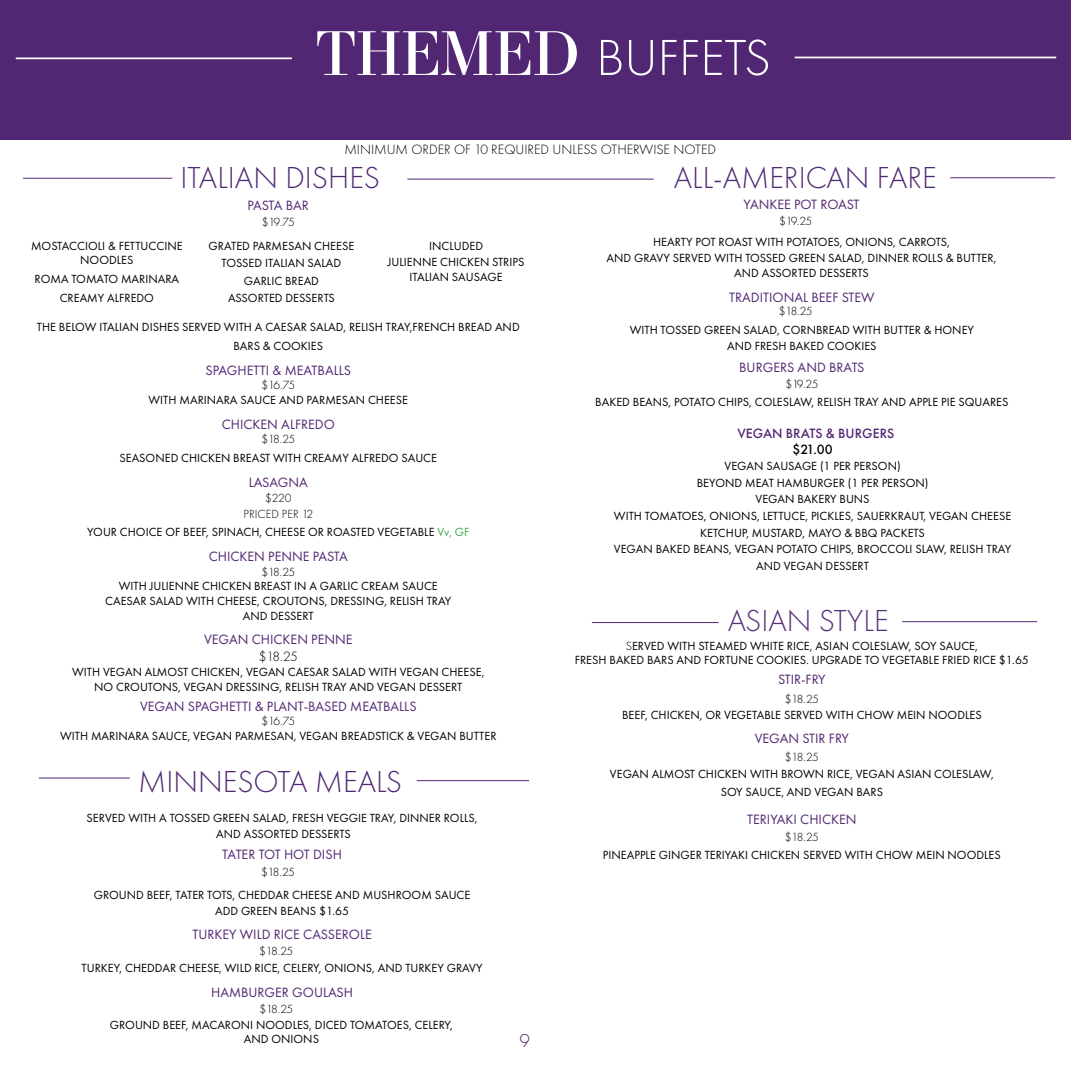
<style>
.page{position:relative;width:1071px;height:1071px;background:#fff}
.page>*{position:absolute;margin:0;border:0;box-sizing:border-box;transform-origin:0 0}
.t1{font:300 52.5px "Futura PT";color:#fff}
.t2{font:300 31.5px "Futura PT";color:#512773}
.t3{font:300 31.5px "Futura PT";color:#583079}
.t4{font:300 19.25px "Futura PT";color:#512773}
.t5{font:14px "Futura PT";color:#512773}
.t6{font:300 14px "Futura PT";color:#000}
.t7{font:500 14px "Futura PT";color:#512773}
.t8{font:14px "Futura PT";letter-spacing:-.025em;color:#512773}
.t9{font:500 14px "Futura PT";color:#000}
.t10{font:12.25px/15.8px "Futura PT";color:#000;text-align:center}
.t11{font:300 12.25px "Futura PT";letter-spacing:-.05em;color:#000}
.t12{font:300 12.25px/15.8px "Futura PT";color:#000;text-align:center}
.s1{font-family:"Essonnes Display";font-weight:400;font-size:59.5px}
.s2{color:#41ad49}
.s3{font-weight:300}
</style>
<div class="page">
<div style="left:0;top:0;width:1071px;height:140px;background:#512773"></div>
<hr style="left:16px;top:57px;width:276px;height:2px;background:#fff">
<hr style="left:795px;top:57px;width:261px;height:1px;background:#fff">
<hr style="left:23px;top:178px;width:149px;height:1px;background:#512773">
<hr style="left:407px;top:179px;width:247px;height:1px;background:#512773">
<hr style="left:950px;top:177px;width:105px;height:1px;background:#512773">
<hr style="left:592px;top:622px;width:127px;height:1px;background:#512773">
<hr style="left:902px;top:621px;width:135px;height:1px;background:#512773">
<hr style="left:417px;top:780px;width:112px;height:1px;background:#512773">
<hr style="left:39px;top:778px;width:91px;height:1px;background:#512773">
<h1 class="t1" style="left:316px;top:35px;width:457px"><span class="s1">THEMED</span> BUFFETS</h1>
<p class="t6" style="left:344px;top:143px;width:373px">MINIMUM ORDER OF 10 REQUIRED UNLESS OTHERWISE NOTED</p>
<h2 class="t2" style="left:180px;top:164px;width:201px">ITALIAN DISHES</h2>
<h2 class="t2" style="left:674px;top:164px;width:265px">ALL-AMERICAN FARE</h2>
<p class="t5" style="left:744px;top:197px;width:117px">YANKEE POT ROAST</p>
<p class="t10" style="left:607px;top:234px;width:391px">HEARTY POT ROAST WITH POTATOES, ONIONS, CARROTS,<br>AND GRAVY SERVED WITH TOSSED GREEN SALAD, DINNER ROLLS &amp; BUTTER,<br>AND ASSORTED DESSERTS</p>
<p class="t8" style="left:248px;top:199px;width:63px">PASTA BAR</p>
<p class="t11" style="left:262px;top:217px;width:34px">$19.75</p>
<p class="t11" style="left:779px;top:215px;width:35px">$19.25</p>
<p class="t10" style="left:209px;top:238px;width:147px;line-height:17.5px">GRATED PARMESAN CHEESE<br>TOSSED ITALIAN SALAD<br>GARLIC BREAD<br>ASSORTED DESSERTS</p>
<p class="t10" style="left:388px;top:238px;width:138px">INCLUDED<br>JULIENNE CHICKEN STRIPS<br>ITALIAN SAUSAGE</p>
<p class="t10" style="left:31px;top:239px;width:153px;line-height:14px">MOSTACCIOLI &amp; FETTUCCINE<br>NOODLES</p>
<p class="t10" style="left:35px;top:270px;width:146px;line-height:19.2px">ROMA TOMATO MARINARA<br>CREAMY ALFREDO</p>
<p class="t5" style="left:729px;top:291px;width:147px">TRADITIONAL BEEF STEW</p>
<p class="t10" style="left:630px;top:322px;width:346px">WITH TOSSED GREEN SALAD, CORNBREAD WITH BUTTER &amp; HONEY<br>AND FRESH BAKED COOKIES</p>
<p class="t5" style="left:739px;top:361px;width:127px">BURGERS AND BRATS</p>
<p class="t11" style="left:785px;top:379px;width:35px">$19.25</p>
<p class="t10" style="left:595px;top:394px;width:415px">BAKED BEANS, POTATO CHIPS, COLESLAW, RELISH TRAY AND APPLE PIE SQUARES</p>
<p class="t11" style="left:779px;top:306px;width:35px">$18.25</p>
<p class="t10" style="left:37px;top:318px;width:484px;line-height:18.9px">THE BELOW ITALIAN DISHES SERVED WITH A CAESAR SALAD, RELISH TRAY,FRENCH BREAD AND<br>BARS &amp; COOKIES</p>
<p class="t5" style="left:206px;top:363px;width:147px">SPAGHETTI &amp; MEATBALLS</p>
<p class="t11" style="left:261px;top:380px;width:35px">$16.75</p>
<p class="t10" style="left:149px;top:393px;width:261px">WITH MARINARA SAUCE AND PARMESAN CHEESE</p>
<p class="t5" style="left:222px;top:417px;width:115px">CHICKEN ALFREDO</p>
<p class="t11" style="left:261px;top:434px;width:35px">$18.25</p>
<p class="t10" style="left:120px;top:451px;width:319px">SEASONED CHICKEN BREAST WITH CREAMY ALFREDO SAUCE</p>
<p class="t5" style="left:249px;top:475px;width:61px">LASAGNA</p>
<p class="t12" style="left:244px;top:491px;width:71px">$220<br>PRICED PER 12</p>
<p class="t10" style="left:87px;top:525px;width:384px">YOUR CHOICE OF BEEF, SPINACH, CHEESE OR ROASTED VEGETABLE <span class="s2">Vv, GF</span></p>
<p class="t5" style="left:209px;top:549px;width:140px">CHICKEN PENNE PASTA</p>
<p class="t11" style="left:261px;top:566px;width:35px">$18.25</p>
<p class="t10" style="left:105px;top:579px;width:348px;line-height:14.7px">WITH JULIENNE CHICKEN BREAST IN A GARLIC CREAM SAUCE<br>CAESAR SALAD WITH CHEESE, CROUTONS, DRESSING, RELISH TRAY<br>AND DESSERT</p>
<p class="t5" style="left:204px;top:632px;width:150px">VEGAN CHICKEN PENNE</p>
<p class="t6" style="left:259px;top:650px;width:40px">$18.25</p>
<p class="t10" style="left:72px;top:664px;width:414px">WITH VEGAN ALMOST CHICKEN, VEGAN CAESAR SALAD WITH VEGAN CHEESE,<br>NO CROUTONS, VEGAN DRESSING, RELISH TRAY AND VEGAN DESSERT</p>
<p class="t5" style="left:140px;top:699px;width:278px">VEGAN SPAGHETTI &amp; PLANT-BASED MEATBALLS</p>
<p class="t11" style="left:261px;top:716px;width:35px">$16.75</p>
<p class="t10" style="left:60px;top:729px;width:438px">WITH MARINARA SAUCE, VEGAN PARMESAN, VEGAN BREADSTICK &amp; VEGAN BUTTER</p>
<p class="t7" style="left:737px;top:427px;width:158px">VEGAN BRATS &amp; BURGERS</p>
<p class="t9" style="left:792px;top:443px;width:42px">$21.00</p>
<p class="t10" style="left:614px;top:458px;width:399px;line-height:16.6px">VEGAN SAUSAGE (1 PER PERSON)<br>BEYOND MEAT HAMBURGER (1 PER PERSON)<br>VEGAN BAKERY BUNS<br>WITH TOMATOES, ONIONS, LETTUCE, PICKLES, SAUERKRAUT, VEGAN CHEESE KETCHUP, MUSTARD, MAYO &amp; BBQ PACKETS<br>VEGAN BAKED BEANS, VEGAN POTATO CHIPS, BROCCOLI SLAW, RELISH TRAY AND VEGAN DESSERT</p>
<h2 class="t3" style="left:728px;top:607px;width:162px">ASIAN STYLE</h2>
<p class="t10" style="left:575px;top:640px;width:456px;line-height:14px"><span class="s3">S</span>ERVED WITH STEAMED WHITE RICE, ASIAN COLESLAW, SOY SAUCE,<br>FRESH BAKED BARS AND FORTUNE COOKIES. UPGRADE TO VEGETABLE FRIED RICE $1.65</p>
<p class="t5" style="left:778px;top:672px;width:49px">STIR-FRY</p>
<p class="t11" style="left:785px;top:693px;width:35px">$18.25</p>
<p class="t10" style="left:622px;top:707px;width:361px">BEEF, CHICKEN, OR VEGETABLE SERVED WITH CHOW MEIN NOODLES</p>
<p class="t5" style="left:755px;top:731px;width:96px">VEGAN STIR FRY</p>
<p class="t11" style="left:785px;top:751px;width:35px">$18.25</p>
<p class="t10" style="left:610px;top:766px;width:385px;line-height:17.5px">VEGAN ALMOST CHICKEN WITH BROWN RICE, VEGAN ASIAN COLESLAW,<br>SOY SAUCE, AND VEGAN BARS</p>
<p class="t5" style="left:747px;top:812px;width:111px">TERIYAKI CHICKEN</p>
<p class="t11" style="left:785px;top:832px;width:35px">$18.25</p>
<p class="t10" style="left:603px;top:847px;width:399px">PINEAPPLE GINGER TERIYAKI CHICKEN SERVED WITH CHOW MEIN NOODLES</p>
<h2 class="t2" style="left:138px;top:768px;width:265px">MINNESOTA MEALS</h2>
<p class="t10" style="left:87px;top:810px;width:392px">SERVED WITH A TOSSED GREEN SALAD, FRESH VEGGIE TRAY, DINNER ROLLS,<br>AND ASSORTED DESSERTS</p>
<p class="t5" style="left:222px;top:847px;width:121px">TATER TOT HOT DISH</p>
<p class="t10" style="left:94px;top:887px;width:378px">GROUND BEEF, TATER TOTS, CHEDDAR CHEESE AND MUSHROOM SAUCE<br>ADD GREEN BEANS $1.65</p>
<p class="t5" style="left:192px;top:927px;width:181px">TURKEY WILD RICE CASSEROLE</p>
<p class="t10" style="left:82px;top:961px;width:402px">TURKEY, CHEDDAR CHEESE, WILD RICE, CELERY, ONIONS, AND TURKEY GRAVY</p>
<p class="t5" style="left:211px;top:985px;width:144px">HAMBURGER GOULASH</p>
<p class="t11" style="left:259px;top:1003px;width:35px">$18.25</p>
<p class="t11" style="left:261px;top:866px;width:35px">$18.25</p>
<p class="t11" style="left:259px;top:946px;width:35px">$18.25</p>
<p class="t10" style="left:110px;top:1018px;width:345px;line-height:14px">GROUND BEEF, MACARONI NOODLES, DICED TOMATOES, CELERY,<br>AND ONIONS</p>
<h3 class="t4" style="left:519px;top:1032px;width:12px">9</h3>
</div>
